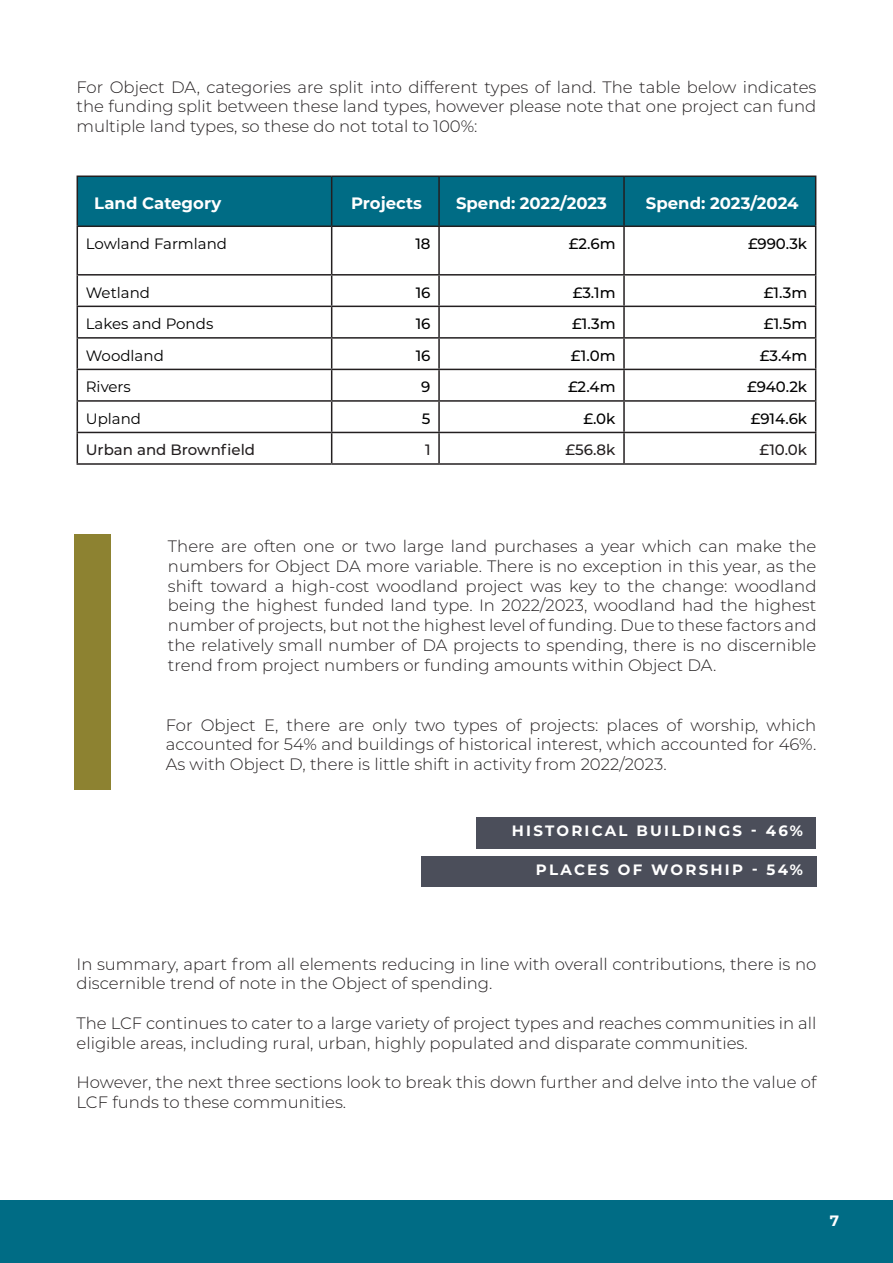
<style>
.page{position:relative;width:893px;height:1263px;background:#fff}
.page>*{position:absolute;margin:0;border:0;box-sizing:border-box;transform-origin:0 0}
.Body1{font:300 16.5px/19.8px "Montserrat";color:#231f20;text-align:justify}
.t1{font:700 16.5px "Montserrat";color:#fff}
.t2{font:500 15px "Montserrat";color:#000}
.t3{font:15px "Montserrat";color:#000}
.Body_02_-_Align_Right{font:700 15px "Montserrat";letter-spacing:.15em;color:#fff}
.t4{font:500 15px "Montserrat";color:#231f20}
</style>
<div class="page">
<div style="left:0;top:1200px;width:893px;height:63px;background:#006c85"></div>
<div style="left:75px;top:534px;width:36px;height:255px;background:#8d8231"></div>
<div style="left:78px;top:177px;width:737px;height:48px;background:#006c85"></div>
<hr style="left:77px;top:176px;width:255px;height:1px;background:#231f20">
<hr style="left:77px;top:177px;width:1px;height:48px;background:#231f20">
<hr style="left:332px;top:176px;width:107px;height:1px;background:#231f20">
<hr style="left:331px;top:177px;width:1px;height:48px;background:#231f20">
<hr style="left:439px;top:176px;width:185px;height:1px;background:#231f20">
<hr style="left:438px;top:177px;width:2px;height:48px;background:#231f20">
<hr style="left:624px;top:176px;width:192px;height:1px;background:#231f20">
<hr style="left:623px;top:177px;width:2px;height:48px;background:#231f20">
<hr style="left:815px;top:177px;width:1px;height:48px;background:#231f20">
<hr style="left:77px;top:225px;width:255px;height:2px;background:#231f20">
<hr style="left:77px;top:227px;width:1px;height:47px;background:#231f20">
<hr style="left:332px;top:225px;width:107px;height:2px;background:#231f20">
<hr style="left:331px;top:227px;width:1px;height:47px;background:#231f20">
<hr style="left:439px;top:225px;width:185px;height:2px;background:#231f20">
<hr style="left:438px;top:227px;width:2px;height:47px;background:#231f20">
<hr style="left:624px;top:225px;width:192px;height:2px;background:#231f20">
<hr style="left:623px;top:227px;width:2px;height:47px;background:#231f20">
<hr style="left:815px;top:227px;width:1px;height:47px;background:#231f20">
<hr style="left:77px;top:274px;width:255px;height:2px;background:#231f20">
<hr style="left:77px;top:276px;width:1px;height:30px;background:#231f20">
<hr style="left:332px;top:274px;width:107px;height:2px;background:#231f20">
<hr style="left:331px;top:276px;width:1px;height:30px;background:#231f20">
<hr style="left:439px;top:274px;width:185px;height:2px;background:#231f20">
<hr style="left:438px;top:276px;width:2px;height:30px;background:#231f20">
<hr style="left:624px;top:274px;width:192px;height:2px;background:#231f20">
<hr style="left:623px;top:276px;width:2px;height:30px;background:#231f20">
<hr style="left:815px;top:276px;width:1px;height:30px;background:#231f20">
<hr style="left:77px;top:306px;width:255px;height:1px;background:#231f20">
<hr style="left:77px;top:307px;width:1px;height:30px;background:#231f20">
<hr style="left:332px;top:306px;width:107px;height:1px;background:#231f20">
<hr style="left:331px;top:307px;width:1px;height:30px;background:#231f20">
<hr style="left:439px;top:306px;width:185px;height:1px;background:#231f20">
<hr style="left:438px;top:307px;width:2px;height:30px;background:#231f20">
<hr style="left:624px;top:306px;width:192px;height:1px;background:#231f20">
<hr style="left:623px;top:307px;width:2px;height:30px;background:#231f20">
<hr style="left:815px;top:307px;width:1px;height:30px;background:#231f20">
<hr style="left:77px;top:337px;width:255px;height:2px;background:#231f20">
<hr style="left:77px;top:339px;width:1px;height:30px;background:#231f20">
<hr style="left:332px;top:337px;width:107px;height:2px;background:#231f20">
<hr style="left:331px;top:339px;width:1px;height:30px;background:#231f20">
<hr style="left:439px;top:337px;width:185px;height:2px;background:#231f20">
<hr style="left:438px;top:339px;width:2px;height:30px;background:#231f20">
<hr style="left:624px;top:337px;width:192px;height:2px;background:#231f20">
<hr style="left:623px;top:339px;width:2px;height:30px;background:#231f20">
<hr style="left:815px;top:339px;width:1px;height:30px;background:#231f20">
<hr style="left:77px;top:369px;width:255px;height:1px;background:#231f20">
<hr style="left:77px;top:370px;width:1px;height:30px;background:#231f20">
<hr style="left:332px;top:369px;width:107px;height:1px;background:#231f20">
<hr style="left:331px;top:370px;width:1px;height:30px;background:#231f20">
<hr style="left:439px;top:369px;width:185px;height:1px;background:#231f20">
<hr style="left:438px;top:370px;width:2px;height:30px;background:#231f20">
<hr style="left:624px;top:369px;width:192px;height:1px;background:#231f20">
<hr style="left:623px;top:370px;width:2px;height:30px;background:#231f20">
<hr style="left:815px;top:370px;width:1px;height:30px;background:#231f20">
<hr style="left:77px;top:400px;width:255px;height:2px;background:#231f20">
<hr style="left:77px;top:402px;width:1px;height:30px;background:#231f20">
<hr style="left:332px;top:400px;width:107px;height:2px;background:#231f20">
<hr style="left:331px;top:402px;width:1px;height:30px;background:#231f20">
<hr style="left:439px;top:400px;width:185px;height:2px;background:#231f20">
<hr style="left:438px;top:402px;width:2px;height:30px;background:#231f20">
<hr style="left:624px;top:400px;width:192px;height:2px;background:#231f20">
<hr style="left:623px;top:402px;width:2px;height:30px;background:#231f20">
<hr style="left:815px;top:402px;width:1px;height:30px;background:#231f20">
<hr style="left:77px;top:432px;width:255px;height:1px;background:#231f20">
<hr style="left:77px;top:433px;width:1px;height:30px;background:#231f20">
<hr style="left:332px;top:432px;width:107px;height:1px;background:#231f20">
<hr style="left:331px;top:433px;width:1px;height:30px;background:#231f20">
<hr style="left:439px;top:432px;width:185px;height:1px;background:#231f20">
<hr style="left:438px;top:433px;width:2px;height:30px;background:#231f20">
<hr style="left:624px;top:432px;width:192px;height:1px;background:#231f20">
<hr style="left:623px;top:433px;width:2px;height:30px;background:#231f20">
<hr style="left:815px;top:433px;width:1px;height:30px;background:#231f20">
<hr style="left:77px;top:463px;width:255px;height:2px;background:#231f20">
<hr style="left:332px;top:463px;width:107px;height:2px;background:#231f20">
<hr style="left:439px;top:463px;width:185px;height:2px;background:#231f20">
<hr style="left:624px;top:463px;width:192px;height:2px;background:#231f20">
<div style="left:477px;top:817px;width:339px;height:32px;background:#4b4e5a"></div>
<div style="left:421px;top:855px;width:395px;height:31px;background:#4b4e5a"></div>
<p class="Body1" style="left:77px;top:76px;width:741px">For Object DA, categories are split into different types of land. The table below indicates the funding split between these land types, however please note that one project can fund multiple land types, so these do not total to 100%:</p>
<p class="t1" style="left:94px;top:191px;width:128px">Land Category</p>
<p class="t1" style="left:351px;top:191px;width:72px">Projects</p>
<p class="t1" style="left:456px;top:191px;width:152px">Spend: 2022/2023</p>
<p class="t1" style="left:646px;top:191px;width:154px">Spend: 2023/2024</p>
<p class="t3" style="left:86px;top:234px;width:143px">Lowland Farmland</p>
<p class="t2" style="left:415px;top:233px;width:17px">18</p>
<p class="t2" style="left:569px;top:233px;width:48px">£2.6m</p>
<p class="t2" style="left:748px;top:233px;width:61px">£990.3k</p>
<p class="t3" style="left:86px;top:282px;width:66px">Wetland</p>
<p class="t2" style="left:416px;top:282px;width:16px">16</p>
<p class="t2" style="left:573px;top:282px;width:44px">£3.1m</p>
<p class="t2" style="left:764px;top:282px;width:45px">£1.3m</p>
<p class="t3" style="left:86px;top:314px;width:129px">Lakes and Ponds</p>
<p class="t2" style="left:416px;top:314px;width:16px">16</p>
<p class="t2" style="left:572px;top:314px;width:45px">£1.3m</p>
<p class="t2" style="left:764px;top:314px;width:45px">£1.5m</p>
<p class="t3" style="left:86px;top:345px;width:80px">Woodland</p>
<p class="t2" style="left:416px;top:345px;width:16px">16</p>
<p class="t2" style="left:571px;top:345px;width:46px">£1.0m</p>
<p class="t2" style="left:760px;top:345px;width:49px">£3.4m</p>
<p class="t3" style="left:86px;top:377px;width:47px">Rivers</p>
<p class="t2" style="left:421px;top:377px;width:11px">9</p>
<p class="t2" style="left:568px;top:377px;width:49px">£2.4m</p>
<p class="t2" style="left:747px;top:377px;width:61px">£940.2k</p>
<p class="t3" style="left:86px;top:408px;width:57px">Upland</p>
<p class="t2" style="left:422px;top:408px;width:10px">5</p>
<p class="t2" style="left:583px;top:408px;width:34px">£.0k</p>
<p class="t2" style="left:751px;top:408px;width:58px">£914.6k</p>
<p class="t4" style="left:86px;top:440px;width:171px">Urban and Brownfield</p>
<p class="t4" style="left:425px;top:440px;width:7px">1</p>
<p class="t4" style="left:566px;top:440px;width:51px">£56.8k</p>
<p class="t4" style="left:759px;top:440px;width:49px">£10.0k</p>
<p class="Body1" style="left:168px;top:536px;width:650px">There are often one or two large land purchases a year which can make the numbers for Object DA more variable. There is no exception in this year, as the shift toward a high-cost woodland project was key to the change: woodland being the highest funded land type. In 2022/2023, woodland had the highest number of projects, but not the highest level of funding. Due to these factors and the relatively small number of DA projects to spending, there is no discernible trend from project numbers or funding amounts within Object DA.</p>
<p class="Body1" style="left:166px;top:714px;width:652px">For Object E, there are only two types of projects: places of worship, which accounted for 54% and buildings of historical interest, which accounted for 46%.<br>As with Object D, there is little shift in activity from 2022/2023.</p>
<p class="Body_02_-_Align_Right" style="left:512px;top:820px;width:293px">HISTORICAL BUILDINGS - 46%</p>
<p class="Body_02_-_Align_Right" style="left:536px;top:858px;width:269px">PLACES OF WORSHIP - 54%</p>
<p class="Body1" style="left:77px;top:953px;width:741px">In summary, apart from all elements reducing in line with overall contributions, there is no discernible trend of note in the Object of spending.</p>
<p class="Body1" style="left:77px;top:1013px;width:741px">The LCF continues to cater to a large variety of project types and reaches communities in all eligible areas, including rural, urban, highly populated and disparate communities.</p>
<p class="Body1" style="left:77px;top:1072px;width:741px">However, the next three sections look to break this down further and delve into the value of<br>LCF funds to these communities.</p>
<p class="Body_02_-_Align_Right" style="left:830px;top:1210px;width:11px">7</p>
</div>
